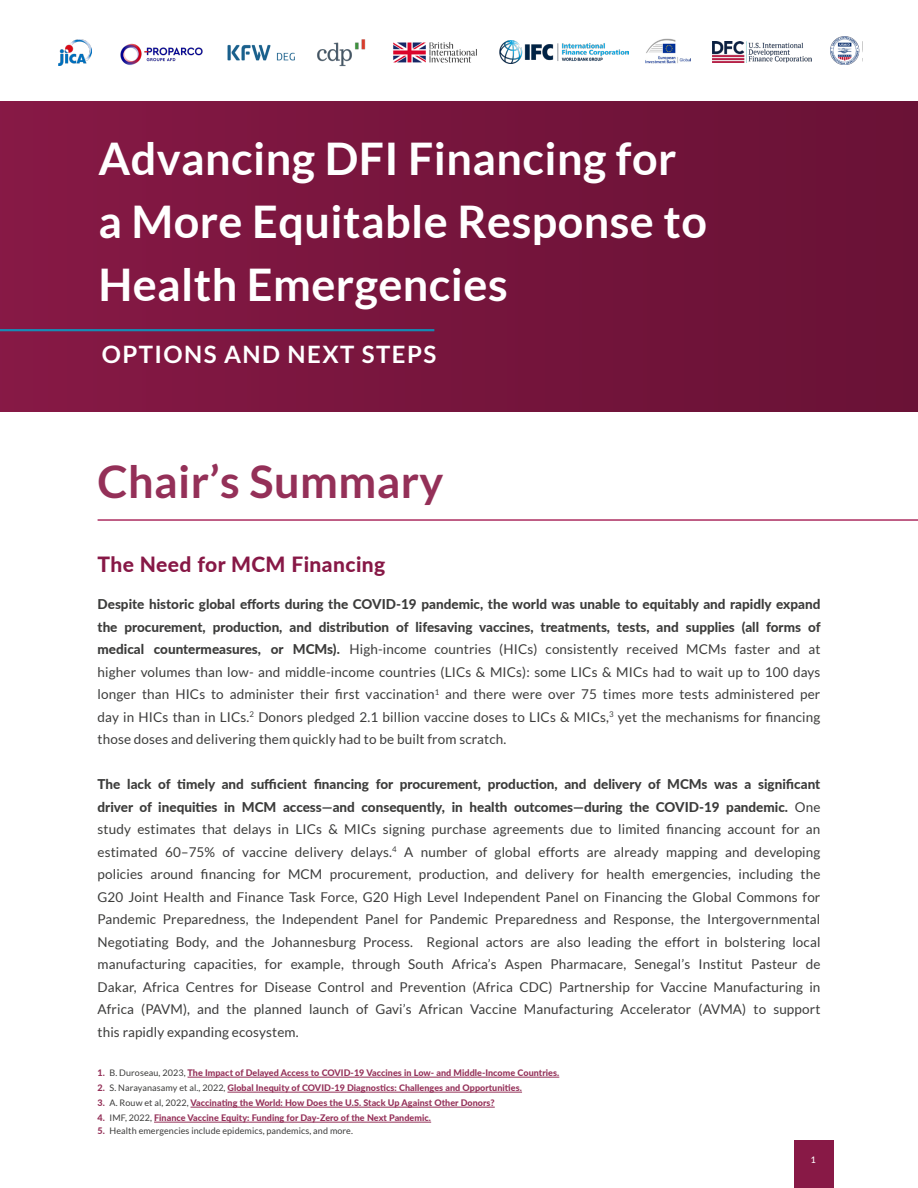
<style>
.page{position:relative;width:918px;height:1188px;background:#fff}
.page>*{position:absolute;margin:0;border:0;box-sizing:border-box;transform-origin:0 0}
.t1{font:700 45px/63px "Lato";letter-spacing:.01em;color:#fff}
.t2{font:700 45px "Lato";letter-spacing:.01em;color:#943058}
.t3{font:700 24px "Lato";letter-spacing:.06em;color:#fff}
.t4{font:800 21px "Lato";letter-spacing:.02em;color:#871846}
.t5{font:13.5px/22.5px "Lato";letter-spacing:.01em;color:#3c3c3b;text-align:justify}
.t6{font:800 9px "Lato";letter-spacing:.005em;color:#943058}
.t7{font:9px "Lato";letter-spacing:.01em;color:#3c3c3b}
.t8{font:500 9px "Lato";color:#fff}
.s1{font-weight:800}
.s2{font-weight:400;color:#3c3c3b}
.s3{font-weight:800;color:#943058}
</style>
<div class="page">
<div style="left:0;top:101px;width:918px;height:311px;background:linear-gradient(to right,#861945,#681135)"></div>
<hr style="left:0;top:329px;width:434px;height:1px;background:#00a4cd">
<hr style="left:0;top:330px;width:434px;height:1px;background:#00a4cd">
<div style="left:794px;top:1140px;width:39px;height:48px;background:#881946"></div>
<hr style="left:98px;top:519px;width:820px;height:2px;background:#ac2d60">
<hr style="left:188px;top:1077px;width:371px;height:1px;background:#943058">
<hr style="left:227px;top:1092px;width:295px;height:1px;background:#943058">
<hr style="left:191px;top:1107px;width:304px;height:1px;background:#943058">
<hr style="left:154px;top:1122px;width:277px;height:1px;background:#943058">
<img style="left:227px;top:44px;width:68px;height:17px">
<img style="left:120px;top:43px;width:83px;height:22px">
<img style="left:831px;top:37px;width:32px;height:28px">
<img style="left:713px;top:42px;width:99px;height:21px">
<img style="left:646px;top:39px;width:45px;height:25px">
<img style="left:58px;top:39px;width:33px;height:27px">
<img style="left:317px;top:39px;width:49px;height:27px">
<img style="left:500px;top:41px;width:128px;height:23px">
<img style="left:393px;top:42px;width:84px;height:21px">
<h1 class="t1" style="left:98px;top:127px;width:610px">Advancing DFI Financing for a More Equitable Response to<br>Health Emergencies</h1>
<h2 class="t3" style="left:102px;top:341px;width:336px">OPTIONS AND NEXT STEPS</h2>
<h1 class="t2" style="left:98px;top:456px;width:347px">Chair’s Summary</h1>
<h3 class="t4" style="left:98px;top:549px;width:289px">The Need for MCM Financing</h3>
<p class="t5" style="left:98px;top:593px;width:724px"><span class="s1">Despite historic global efforts during the COVID-19 pandemic, the world was unable to equitably and rapidly expand the procurement, production, and distribution of lifesaving vaccines, treatments, tests, and supplies (all forms of medical countermeasures, or MCMs).</span> High-income countries (HICs) consistently received MCMs faster and at higher volumes than low- and middle-income countries (LICs &amp; MICs): some LICs &amp; MICs had to wait up to 100 days longer than HICs to administer their first vaccination<sup>1</sup> and there were over 75 times more tests administered per day in HICs than in LICs.<sup>2</sup> Donors pledged 2.1 billion vaccine doses to LICs &amp; MICs,<sup>3</sup> yet the mechanisms for financing those doses and delivering them quickly had to be built from scratch.</p>
<p class="t5" style="left:98px;top:773px;width:724px"><span class="s1">The lack of timely and sufficient financing for procurement, production, and delivery of MCMs was a significant driver of inequities in MCM access—and consequently, in health outcomes—during the COVID-19 pandemic.</span> One study estimates that delays in LICs &amp; MICs signing purchase agreements due to limited financing account for an estimated 60–75% of vaccine delivery delays.<sup>4</sup> A number of global efforts are already mapping and developing policies around financing for MCM procurement, production, and delivery for health emergencies, including the G20 Joint Health and Finance Task Force, G20 High Level Independent Panel on Financing the Global Commons for Pandemic Preparedness, the Independent Panel for Pandemic Preparedness and Response, the Intergovernmental Negotiating Body, and the Johannesburg Process. Regional actors are also leading the effort in bolstering local manufacturing capacities, for example, through South Africa’s Aspen Pharmacare, Senegal’s Institut Pasteur de Dakar, Africa Centres for Disease Control and Prevention (Africa CDC) Partnership for Vaccine Manufacturing in Africa (PAVM), and the planned launch of Gavi’s African Vaccine Manufacturing Accelerator (AVMA) to support this rapidly expanding ecosystem.</p>
<p class="t6" style="left:98px;top:1066px;width:463px">1. <span class="s2">B. Duroseau, 2023,</span> The Impact of Delayed Access to COVID-19 Vaccines in Low- and Middle-Income Countries.</p>
<p class="t6" style="left:98px;top:1081px;width:426px">2. <span class="s2">S. Narayanasamy et al., 2022,</span> Global Inequity of COVID-19 Diagnostics: Challenges and Opportunities.</p>
<p class="t6" style="left:98px;top:1096px;width:399px">3. <span class="s2">A. Rouw et al, 2022,</span> Vaccinating the World: How Does the U.S. Stack Up Against Other Donors?</p>
<p class="t6" style="left:98px;top:1111px;width:335px">4. <span class="s2">IMF, 2022,</span> Finance Vaccine Equity: Funding for Day-Zero of the Next Pandemic.</p>
<p class="t7" style="left:98px;top:1126px;width:257px"><span class="s3">5.</span> Health emergencies include epidemics, pandemics, and more.</p>
<p class="t8" style="left:811px;top:1153px;width:7px">1</p>
</div>
